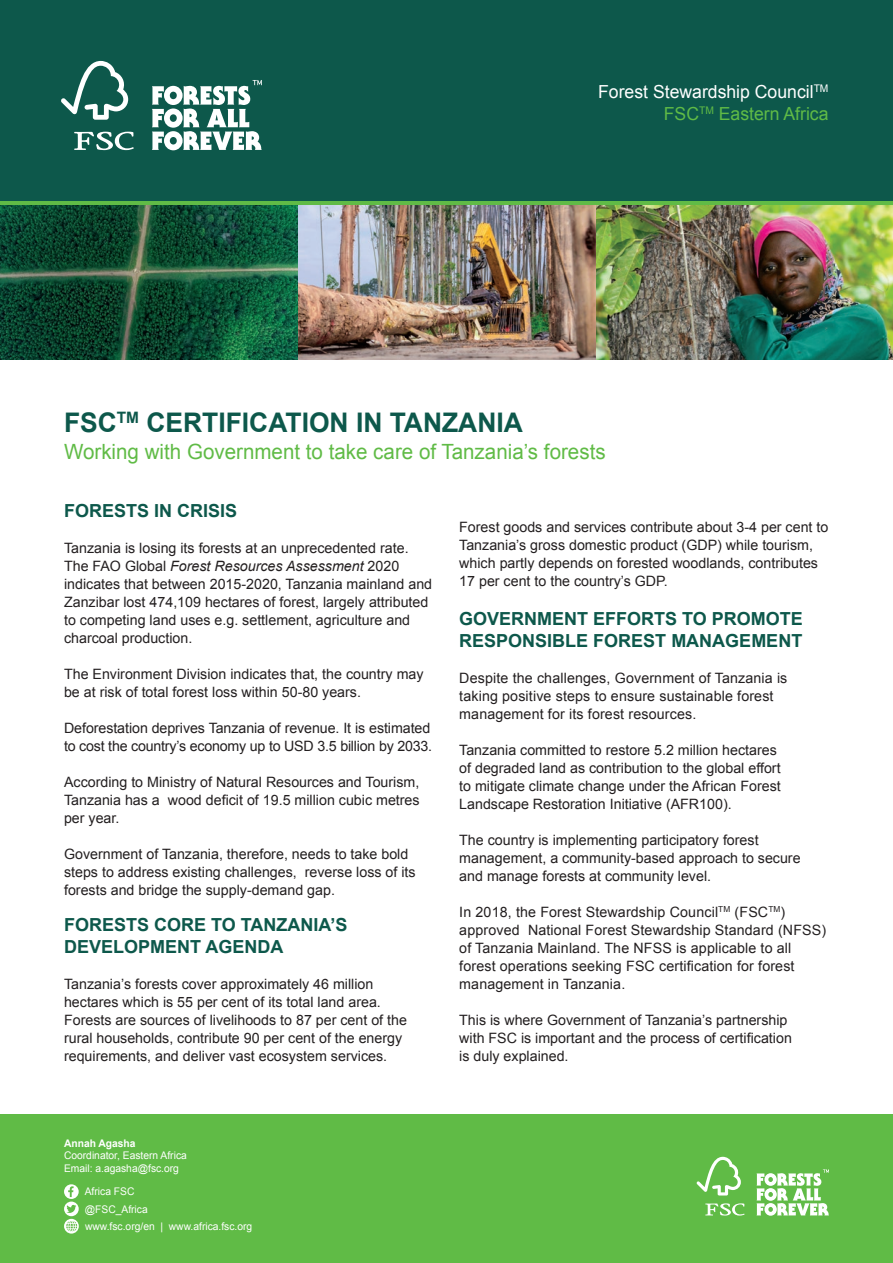
<style>
.page{position:relative;width:893px;height:1263px;background:#fff}
.page>*{position:absolute;margin:0;border:0;box-sizing:border-box;transform-origin:0 0}
.t1{font:700 27px "Arial";color:#0d584b}
.t2{font:21px "Arial";color:#60bb46}
.t3{font:700 18px/21.6px "Arial";color:#0d584b}
.t4{font:18px/21.6px "Arial";color:#fff;text-align:right}
.t5{font:14.25px/18px "Arial";color:#231f20}
.t6{font:10.5px/17.2px "Arial";color:#fff}
.t7{font:700 10.5px "Arial";color:#fff}
.s1{color:#60bb46}
.s2{font-style:italic}
</style>
<div class="page">
<img style="left:596px;top:205px;width:297px;height:154px">
<img style="left:298px;top:205px;width:298px;height:154px">
<img style="left:0;top:205px;width:298px;height:154px">
<div style="left:0;top:200px;width:893px;height:5px;background:#60bb46"></div>
<div style="left:0;top:0;width:893px;height:201px;background:#0d584b"></div>
<svg style="left:61px;top:61px;width:67px;height:59px"></svg>
<svg style="left:74px;top:132px;width:60px;height:18px"></svg>
<svg style="left:152px;top:80px;width:110px;height:70px"></svg>
<div style="left:0;top:1114px;width:893px;height:149px;background:#60bb46"></div>
<svg style="left:697px;top:1157px;width:44px;height:38px"></svg>
<svg style="left:705px;top:1203px;width:40px;height:12px"></svg>
<svg style="left:756px;top:1169px;width:73px;height:47px"></svg>
<svg style="left:64px;top:1184px;width:15px;height:49px"></svg>
<p class="t4" style="left:598px;top:81px;width:232px">Forest Stewardship Council<sup>TM<br></sup><span class="s1">FSC</span><sup>TM</sup> <span class="s1">Eastern Africa</span></p>
<h1 class="t1" style="left:64px;top:405px;width:460px">FSC<sup>TM</sup> CERTIFICATION IN TANZANIA</h1>
<h2 class="t2" style="left:64px;top:438px;width:543px">Working with Government to take care of Tanzania’s forests</h2>
<p class="t3" style="left:64px;top:501px;width:175px">FORESTS IN CRISIS</p>
<p class="t5" style="left:64px;top:539px;width:370px">Tanzania is losing its forests at an unprecedented rate.<br>The FAO Global <span class="s2">Forest Resources Assessment</span> 2020 indicates that between 2015-2020, Tanzania mainland and Zanzibar lost 474,109 hectares of forest, largely attributed to competing land uses e.g. settlement, agriculture and charcoal production.</p>
<p class="t5" style="left:64px;top:665px;width:361px">The Environment Division indicates that, the country may be at risk of total forest loss within 50-80 years.</p>
<p class="t5" style="left:64px;top:719px;width:370px">Deforestation deprives Tanzania of revenue. It is estimated to cost the country’s economy up to USD 3.5 billion by 2033.</p>
<p class="t5" style="left:64px;top:773px;width:357px;text-align:justify">According to Ministry of Natural Resources and Tourism, Tanzania has a wood deficit of 19.5 million cubic metres per year.</p>
<p class="t5" style="left:64px;top:845px;width:353px">Government of Tanzania, therefore, needs to take bold steps to address existing challenges, reverse loss of its forests and bridge the supply-demand gap.</p>
<p class="t3" style="left:64px;top:915px;width:285px">FORESTS CORE TO TANZANIA’S<br>DEVELOPMENT AGENDA</p>
<p class="t5" style="left:64px;top:975px;width:344px">Tanzania’s forests cover approximately 46 million hectares which is 55 per cent of its total land area.<br>Forests are sources of livelihoods to 87 per cent of the rural households, contribute 90 per cent of the energy requirements, and deliver vast ecosystem services.</p>
<p class="t5" style="left:459px;top:518px;width:371px">Forest goods and services contribute about 3-4 per cent to Tanzania’s gross domestic product (GDP) while tourism, which partly depends on forested woodlands, contributes 17 per cent to the country’s GDP.</p>
<p class="t3" style="left:459px;top:609px;width:345px">GOVERNMENT EFFORTS TO PROMOTE<br>RESPONSIBLE FOREST MANAGEMENT</p>
<p class="t5" style="left:459px;top:669px;width:330px">Despite the challenges, Government of Tanzania is taking positive steps to ensure sustainable forest management for its forest resources.</p>
<p class="t5" style="left:459px;top:741px;width:323px">Tanzania committed to restore 5.2 million hectares of degraded land as contribution to the global effort to mitigate climate change under the African Forest Landscape Restoration Initiative (AFR100).</p>
<p class="t5" style="left:459px;top:831px;width:343px">The country is implementing participatory forest management, a community-based approach to secure and manage forests at community level.</p>
<p class="t5" style="left:459px;top:903px;width:368px">In 2018, the Forest Stewardship Council<sup>TM</sup> (FSC<sup>TM</sup>) approved National Forest Stewardship Standard (NFSS) of Tanzania Mainland. The NFSS is applicable to all forest operations seeking FSC certification for forest management in Tanzania.</p>
<p class="t5" style="left:459px;top:1011px;width:334px">This is where Government of Tanzania’s partnership with FSC is important and the process of certification is duly explained.</p>
<p class="t7" style="left:64px;top:1136px;width:73px">Annah Agasha</p>
<p class="t6" style="left:64px;top:1149px;width:124px;line-height:12.6px">Coordinator, Eastern Africa<br>Email: a.agasha@fsc.org</p>
<p class="t6" style="left:85px;top:1183px;width:169px">Africa FSC<br>@FSC_Africa<br>www.fsc.org/en | www.africa.fsc.org</p>
</div>
